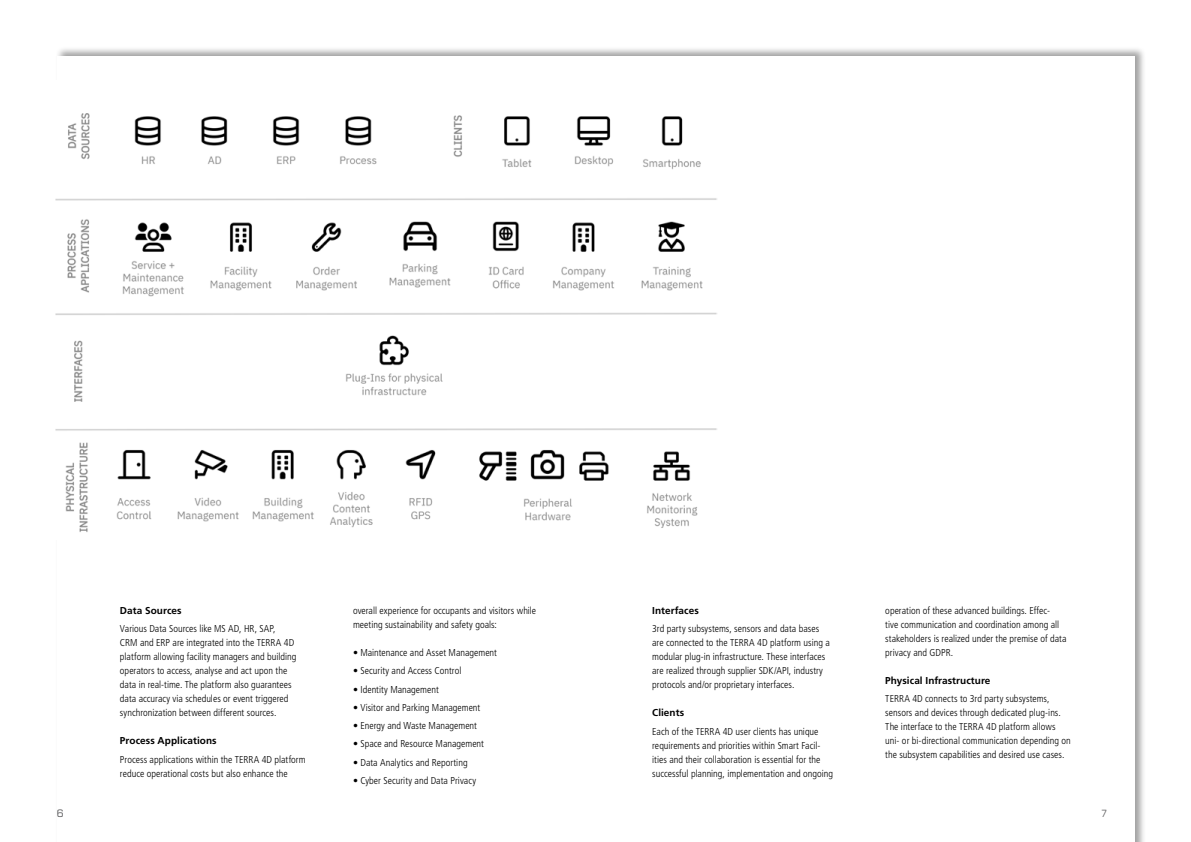
<style>
.page{position:relative;width:1191px;height:842px;background:#fff}
.page>*{position:absolute;margin:0;border:0;box-sizing:border-box;transform-origin:0 0}
.t1{font:300 condensed 10px/14px "Frutiger LT Std";color:#000}
.t2{font:700 10px "Frutiger LT Std";letter-spacing:.005em;color:#000}
.t3{font:10px "Eurostile LT Std";color:#58585a}
.t4{font:condensed 10px "Eurostile LT Std";color:#58585a}
</style>
<div class="page">
<div style="left:56px;top:47px;width:1089px;height:795px;background:#000;opacity:.37"></div>
<div style="left:57px;top:57px;width:1077px;height:785px;background:#fff"></div>
<img style="left:55px;top:80px;width:662px;height:459px">
<p class="t2" style="left:120px;top:605px;width:63px">Data Sources</p>
<p class="t1" style="left:120px;top:622px;width:178px">Various Data Sources like MS AD, HR, SAP,<br>CRM and ERP are integrated into the TERRA 4D platform allowing facility managers and building operators to access, analyse and act upon the data in real-time. The platform also guarantees data accuracy via schedules or event triggered synchronization between different sources.</p>
<p class="t2" style="left:120px;top:735px;width:98px">Process Applications</p>
<p class="t1" style="left:120px;top:752px;width:187px">Process applications within the TERRA 4D platform reduce operational costs but also enhance the</p>
<p class="t1" style="left:353px;top:604px;width:185px">overall experience for occupants and visitors while meeting sustainability and safety goals:</p>
<p class="t1" style="left:353px;top:646px;width:145px">• Maintenance and Asset Management</p>
<p class="t1" style="left:353px;top:664px;width:110px">• Security and Access Control</p>
<p class="t1" style="left:353px;top:682px;width:87px">• Identity Management</p>
<p class="t1" style="left:353px;top:701px;width:129px">• Visitor and Parking Management</p>
<p class="t1" style="left:353px;top:719px;width:125px">• Energy and Waste Management</p>
<p class="t1" style="left:353px;top:737px;width:132px">• Space and Resource Management</p>
<p class="t1" style="left:353px;top:755px;width:116px">• Data Analytics and Reporting</p>
<p class="t1" style="left:353px;top:774px;width:124px">• Cyber Security and Data Privacy</p>
<p class="t2" style="left:652px;top:605px;width:48px">Interfaces</p>
<p class="t1" style="left:652px;top:622px;width:179px">3rd party subsystems, sensors and data bases are connected to the TERRA 4D platform using a modular plug-in infrastructure. These interfaces are realized through supplier SDK/API, industry protocols and/or proprietary interfaces.</p>
<p class="t2" style="left:652px;top:707px;width:33px">Clients</p>
<p class="t1" style="left:652px;top:724px;width:182px">Each of the TERRA 4D user clients has unique requirements and priorities within Smart Facil&shy;ities and their collaboration is essential for the successful planning, implementation and ongoing</p>
<p class="t1" style="left:885px;top:604px;width:183px">operation of these advanced buildings. Effec-<br>tive communication and coordination among all stakeholders is realized under the premise of data privacy and GDPR.</p>
<p class="t2" style="left:885px;top:675px;width:107px">Physical Infrastructure</p>
<p class="t1" style="left:885px;top:692px;width:187px">TERRA 4D connects to 3rd party subsystems, sensors and devices through dedicated plug-ins.<br>The interface to the TERRA 4D platform allows uni- or bi-directional communication depending on the subsystem capabilities and desired use cases.</p>
<p class="t3" style="left:57px;top:808px;width:8px">6</p>
<p class="t4" style="left:1101px;top:808px;width:7px">7</p>
</div>
